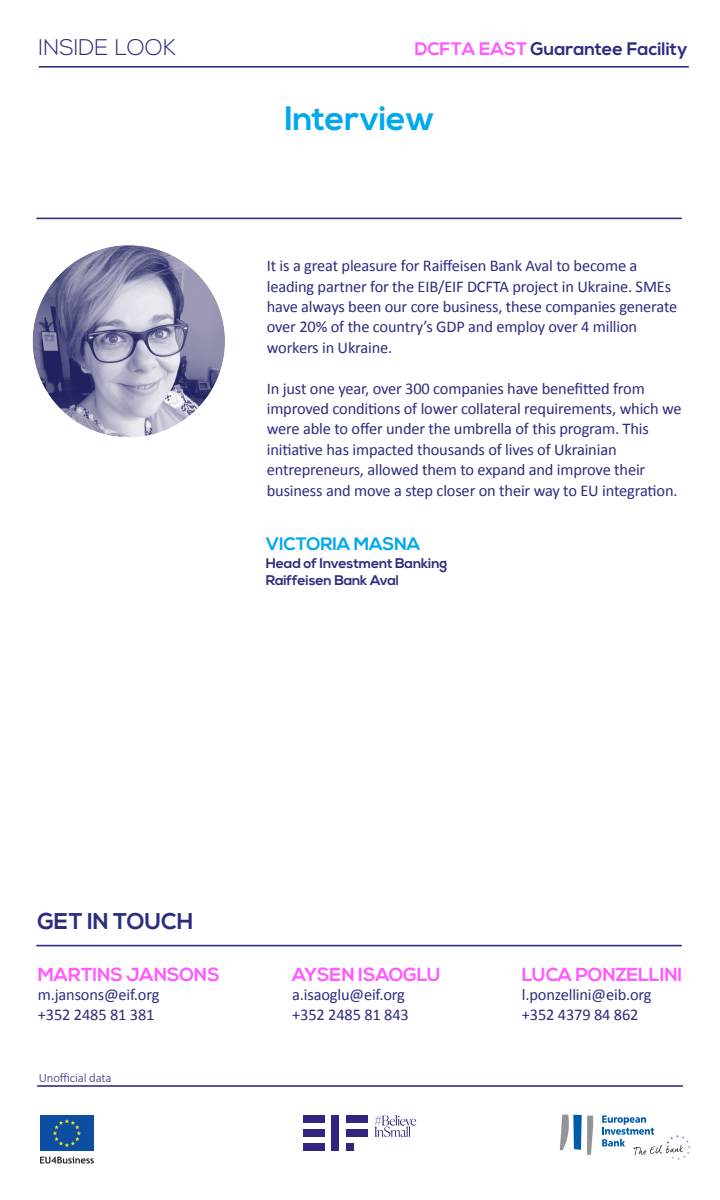
<style>
.page{position:relative;width:720px;height:1200px;background:#fff}
.page>*{position:absolute;margin:0;border:0;box-sizing:border-box;transform-origin:0 0}
.t1{font:700 33.8px "Nexa";letter-spacing:-.01em;color:#00a8ec}
.t2{font:700 22.8px "Nexa";letter-spacing:-.01em;color:#2d2d80}
.t3{font:300 22.64px "Nexa";color:#2d2d80}
.t4{font:700 18.8px "Nexa";letter-spacing:-.01em;color:#ff5aff}
.t5{font:700 18.12px "Nexa";color:#2d2d80}
.t6{font:700 18px "Nexa";letter-spacing:-.01em;color:#00a8ec}
.t7{font:16.4px/20.4px "Calibri";letter-spacing:-.01em;color:#2d2d80}
.t8{font:700 14px/17.6px "Nexa";letter-spacing:-.01em;color:#2d2d80}
.t9{font:300 12.8px "Calibri";letter-spacing:-.01em;color:#2d2d80}
.s1{color:#ff5aff}
</style>
<div class="page">
<hr style="left:37px;top:1085px;width:646px;height:2px;background:#2d2d80">
<hr style="left:36px;top:945px;width:646px;height:1px;background:#2d2d80">
<hr style="left:36px;top:218px;width:646px;height:1px;background:#2d2d80">
<hr style="left:39px;top:66px;width:650px;height:2px;background:#2d2d80">
<img style="left:40px;top:1115px;width:53px;height:48px">
<svg style="left:560px;top:1115px;width:33px;height:40px"></svg>
<svg style="left:602px;top:1116px;width:89px;height:44px"></svg>
<div style="left:304px;top:1116px;width:21px;height:7px;background:#302680"></div>
<div style="left:332px;top:1116px;width:7px;height:35px;background:#302680"></div>
<div style="left:346px;top:1144px;width:7px;height:7px;background:#302680"></div>
<div style="left:304px;top:1130px;width:21px;height:7px;background:#302680"></div>
<div style="left:346px;top:1116px;width:21px;height:7px;background:#302680"></div>
<div style="left:346px;top:1130px;width:21px;height:7px;background:#302680"></div>
<div style="left:304px;top:1144px;width:21px;height:7px;background:#302680"></div>
<svg style="left:374px;top:1115px;width:42px;height:22px"></svg>
<img style="left:32px;top:245px;width:193px;height:193px">
<h3 class="t3" style="left:39px;top:34px;width:139px">INSIDE LOOK</h3>
<p class="t5" style="left:415px;top:38px;width:274px"><span class="s1">DCFTA EAST</span> Guarantee Facility</p>
<h1 class="t1" style="left:285px;top:99px;width:153px">Interview</h1>
<p class="t7" style="left:267px;top:255px;width:412px">It is a great pleasure for Raiffeisen Bank Aval to become a leading partner for the EIB/EIF DCFTA project in Ukraine. SMEs have always been our core business, these companies generate over 20% of the country’s GDP and employ over 4 million workers in Ukraine.</p>
<p class="t7" style="left:267px;top:378px;width:416px">In just one year, over 300 companies have benefitted from improved conditions of lower collateral requirements, which we were able to offer under the umbrella of this program. This initiative has impacted thousands of lives of Ukrainian entrepreneurs, allowed them to expand and improve their business and move a step closer on their way to EU integration.</p>
<p class="t6" style="left:266px;top:534px;width:156px">VICTORIA MASNA</p>
<p class="t8" style="left:266px;top:555px;width:183px">Head of Investment Banking<br>Raiffeisen Bank Aval</p>
<h2 class="t2" style="left:38px;top:908px;width:157px">GET IN TOUCH</h2>
<p class="t4" style="left:38px;top:964px;width:183px">MARTINS JANSONS</p>
<p class="t7" style="left:38px;top:985px;width:123px;line-height:19.6px">m.jansons@eif.org +352 2485 81 381</p>
<p class="t9" style="left:39px;top:1070px;width:74px">Unofficial data</p>
<p class="t4" style="left:292px;top:964px;width:150px">AYSEN ISAOGLU</p>
<p class="t7" style="left:292px;top:985px;width:118px;line-height:19.6px">a.isaoglu@eif.org +352 2485 81 843</p>
<p class="t4" style="left:522px;top:964px;width:162px">LUCA PONZELLINI</p>
<p class="t7" style="left:522px;top:985px;width:131px;line-height:19.6px">l.ponzellini@eib.org +352 4379 84 862</p>
</div>
